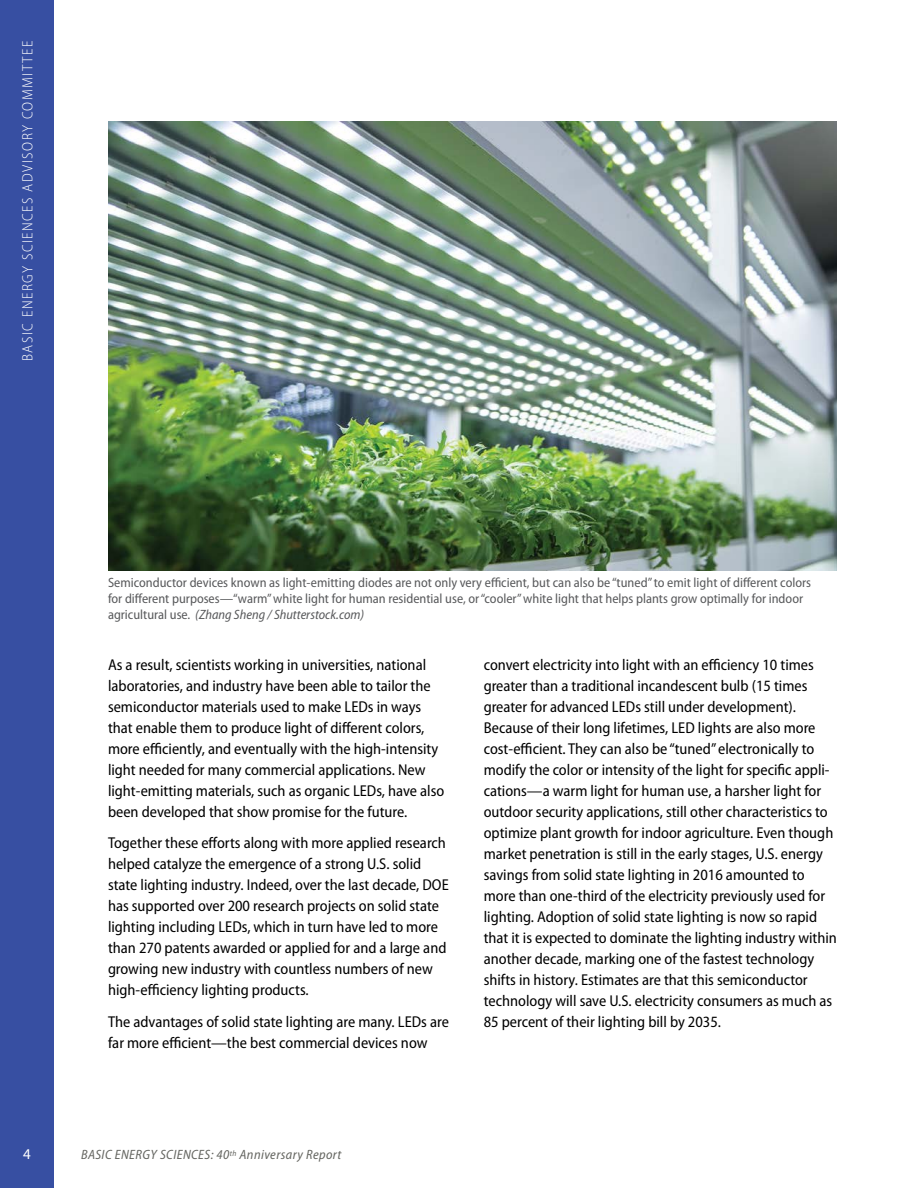
<style>
.page{position:relative;width:918px;height:1188px;background:#fff}
.page>*{position:absolute;margin:0;border:0;box-sizing:border-box;transform-origin:0 0}
.Body_text{font:semi-condensed 15.75px/21px "Myriad Pro";color:#000}
.t1{font:300 semi-condensed 15px "Myriad Pro";letter-spacing:.1em;color:#fff}
.t2{font:15px "Myriad Pro";color:#fff}
.t3{font:semi-condensed 13.5px/16.2px "Myriad Pro";color:#58595b}
.t4{font:italic semi-condensed 13.5px "Myriad Pro";letter-spacing:.03em;color:#646560}
.s1{font-style:italic}
</style>
<div class="page">
<div style="left:0;top:0;width:54px;height:1188px;background:#374fa2"></div>
<img style="left:108px;top:122px;width:729px;height:448px">
<p class="t1" style="left:20px;top:361px;width:322px;rotate:-90deg">BASIC ENERGY SCIENCES ADVISORY COMMITTEE</p>
<p class="t2" style="left:23px;top:1144px;width:9px">4</p>
<p class="t3" style="left:108px;top:575px;width:705px">Semiconductor devices known as light-emitting diodes are not only very efficient, but can also be “tuned” to emit light of different colors for different purposes—“warm” white light for human residential use, or “cooler” white light that helps plants grow optimally for indoor agricultural use. <span class="s1">(Zhang Sheng / Shutterstock.com)</span></p>
<p class="Body_text" style="left:108px;top:654px;width:338px">As a result, scientists working in universities, national laboratories, and industry have been able to tailor the semiconductor materials used to make LEDs in ways that enable them to produce light of different colors, more efficiently, and eventually with the high-intensity light needed for many commercial applications. New light-emitting materials, such as organic LEDs, have also been developed that show promise for the future.</p>
<p class="Body_text" style="left:108px;top:833px;width:342px">Together these efforts along with more applied research helped catalyze the emergence of a strong U.S. solid state lighting industry. Indeed, over the last decade, DOE has supported over 200 research projects on solid state lighting including LEDs, which in turn have led to more than 270 patents awarded or applied for and a large and growing new industry with countless numbers of new high-efficiency lighting products.</p>
<p class="Body_text" style="left:108px;top:1011px;width:342px">The advantages of solid state lighting are many. LEDs are far more efficient—the best commercial devices now</p>
<p class="Body_text" style="left:484px;top:654px;width:355px">convert electricity into light with an efficiency 10 times greater than a traditional incandescent bulb (15 times greater for advanced LEDs still under development).<br>Because of their long lifetimes, LED lights are also more cost-efficient. They can also be “tuned” electronically to modify the color or intensity of the light for specific appli&shy;cations—a warm light for human use, a harsher light for outdoor security applications, still other characteristics to optimize plant growth for indoor agriculture. Even though market penetration is still in the early stages, U.S. energy savings from solid state lighting in 2016 amounted to more than one-third of the electricity previously used for lighting. Adoption of solid state lighting is now so rapid that it is expected to dominate the lighting industry within another decade, marking one of the fastest technology shifts in history. Estimates are that this semiconductor technology will save U.S. electricity consumers as much as 85 percent of their lighting bill by 2035.</p>
<p class="t4" style="left:81px;top:1147px;width:262px">BASIC ENERGY SCIENCES: 40<sup>th</sup> Anniversary Report</p>
</div>
